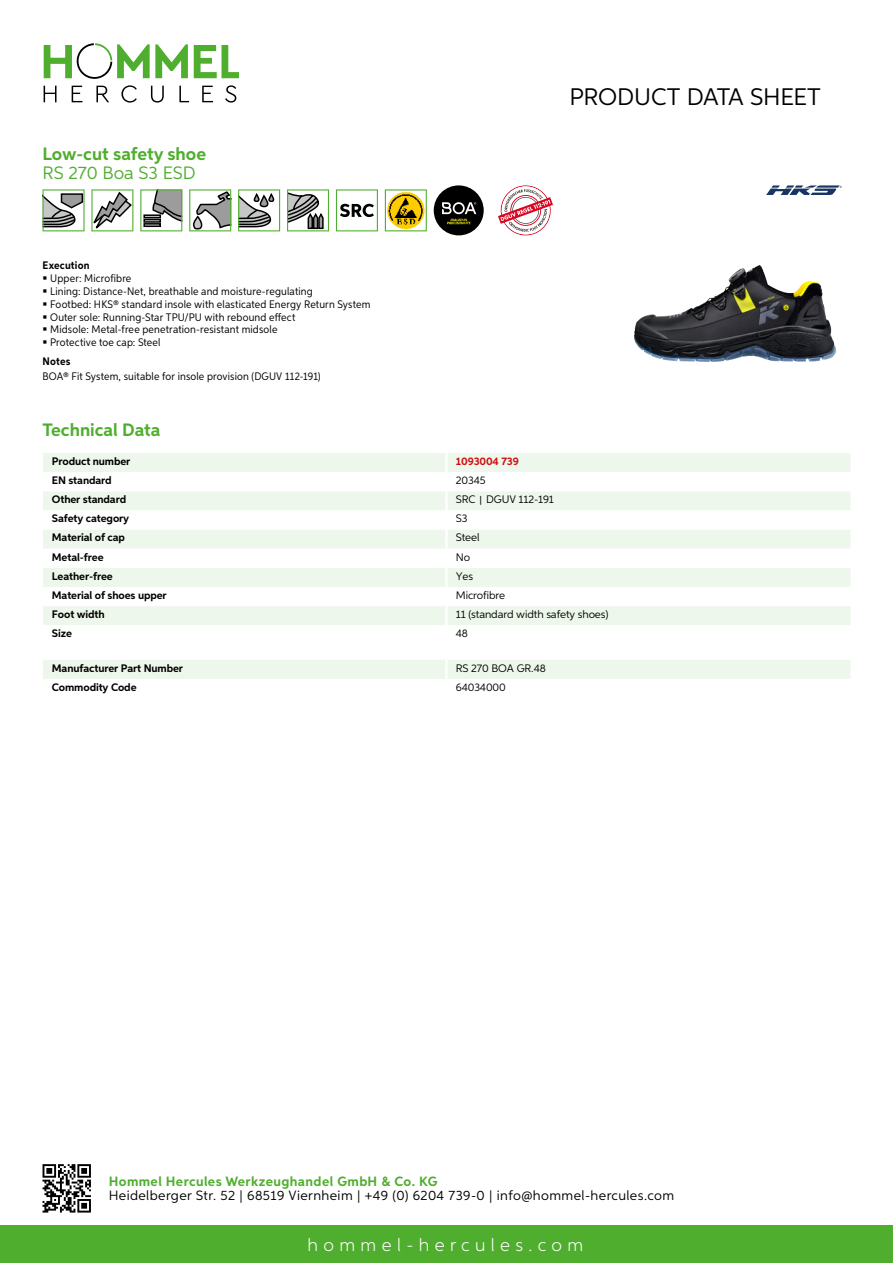
<style>
.page{position:relative;width:893px;height:1263px;background:#fff}
.page>*{position:absolute;margin:0;border:0;box-sizing:border-box;transform-origin:0 0}
.t1{font:24px "Aspira";letter-spacing:-.01em;color:#000}
.t2{font:700 18px "Aspira";color:#50ae2f}
.t3{font:300 18px "Aspira";letter-spacing:.3em;color:#fff}
.t4{font:18px "Aspira";color:#50ae2f}
.t5{font:13.5px "Aspira";letter-spacing:.03em;color:#000}
.t6{font:700 13.5px "Aspira";letter-spacing:.03em;color:#50ae2f}
.t7{font:10.95px/12.8px "Aspira Nar";letter-spacing:.015em;color:#000}
.t8{font:700 10.95px "Aspira";letter-spacing:-.01em;color:#000}
.t9{font:10.95px "Aspira";letter-spacing:-.01em;color:#000}
.t10{font:700 10.95px "Aspira Nar";letter-spacing:.015em;color:#000}
.t11{font:700 10.95px "Aspira";letter-spacing:-.01em;color:#cd1013}
.t12{font:3px "Arial";color:#183562}
.s1{font-family:"Wuerth Global";font-size:10.5px}
</style>
<div class="page">
<div style="left:0;top:1226px;width:893px;height:37px;background:#50ae2f"></div>
<svg style="left:43px;top:1164px;width:48px;height:48px"></svg>
<svg style="left:194px;top:45px;width:45px;height:33px"></svg>
<svg style="left:44px;top:43px;width:144px;height:36px"></svg>
<svg style="left:44px;top:86px;width:13px;height:16px"></svg>
<svg style="left:72px;top:86px;width:10px;height:16px"></svg>
<svg style="left:96px;top:86px;width:13px;height:16px"></svg>
<svg style="left:121px;top:85px;width:16px;height:18px"></svg>
<svg style="left:151px;top:86px;width:13px;height:17px"></svg>
<svg style="left:179px;top:86px;width:10px;height:16px"></svg>
<svg style="left:202px;top:86px;width:11px;height:16px"></svg>
<svg style="left:225px;top:85px;width:11px;height:18px"></svg>
<div style="left:43px;top:453px;width:807px;height:19px;background:#eef7eb"></div>
<svg style="left:43px;top:491px;width:807px;height:134px;fill:#eef7eb"></svg>
<hr style="left:445px;top:453px;width:3px;height:19px;background:#fff">
<hr style="left:445px;top:491px;width:3px;height:19px;background:#fff">
<hr style="left:445px;top:510px;width:3px;height:19px;background:#fff">
<hr style="left:445px;top:529px;width:3px;height:20px;background:#fff">
<hr style="left:445px;top:549px;width:3px;height:19px;background:#fff">
<hr style="left:445px;top:568px;width:3px;height:19px;background:#fff">
<hr style="left:445px;top:587px;width:3px;height:19px;background:#fff">
<hr style="left:445px;top:606px;width:3px;height:19px;background:#fff">
<div style="left:43px;top:660px;width:807px;height:19px;background:#eef7eb"></div>
<svg style="left:43px;top:189px;width:90px;height:42px"></svg>
<svg style="left:140px;top:189px;width:42px;height:42px"></svg>
<svg style="left:189px;top:189px;width:42px;height:42px"></svg>
<svg style="left:238px;top:189px;width:42px;height:42px"></svg>
<svg style="left:287px;top:189px;width:42px;height:42px"></svg>
<svg style="left:336px;top:189px;width:42px;height:42px"></svg>
<svg style="left:385px;top:189px;width:42px;height:42px"></svg>
<div style="left:434px;top:185px;width:50px;height:50px;background:#000;border-radius:50%"></div>
<svg style="left:442px;top:202px;width:34px;height:23px"></svg>
<svg style="left:498px;top:185px;width:55px;height:50px"></svg>
<img style="left:634px;top:266px;width:123px;height:95px">
<svg style="left:766px;top:185px;width:74px;height:10px"></svg>
<h2 class="t2" style="left:43px;top:142px;width:165px">Low-cut safety shoe</h2>
<h2 class="t4" style="left:43px;top:162px;width:152px">RS 270 Boa S3 ESD</h2>
<h1 class="t1" style="left:569px;top:82px;width:253px">Product data sh eet</h1>
<p class="t12" style="left:840px;top:185px;width:4px">®</p>
<p class="t10" style="left:43px;top:259px;width:49px">Execution</p>
<p class="t7" style="left:50px;top:272px;width:322px">Upper: Microfibre<br>Lining: Distance-Net, breathable and moisture-regulating<br>Footbed: HKS® standard insole with elasticated Energy Return System Outer sole: Running-Star TPU/PU with rebound effect<br>Midsole: Metal-free penetration-resistant midsole<br>Protective toe cap: Steel</p>
<p class="t10" style="left:43px;top:355px;width:29px">Notes</p>
<p class="t7" style="left:43px;top:370px;width:280px">BOA® Fit System, suitable for insole provision (DGUV 112-191)</p>
<h2 class="t2" style="left:43px;top:419px;width:120px">Technical Data</h2>
<p class="t8" style="left:52px;top:454px;width:80px">Product number</p>
<p class="t11" style="left:456px;top:454px;width:64px">1093004 739</p>
<p class="t8" style="left:52px;top:474px;width:61px">EN standard</p>
<p class="t9" style="left:456px;top:474px;width:31px">20345</p>
<p class="t8" style="left:52px;top:493px;width:76px">Other standard</p>
<p class="t9" style="left:456px;top:493px;width:100px">SRC <span class="s1">|</span> DGUV 112-191</p>
<p class="t8" style="left:52px;top:512px;width:79px">Safety category</p>
<p class="t9" style="left:456px;top:512px;width:13px">S3</p>
<p class="t8" style="left:52px;top:531px;width:75px">Material of cap</p>
<p class="t9" style="left:456px;top:531px;width:25px">Steel</p>
<p class="t8" style="left:52px;top:550px;width:53px">Metal-free</p>
<p class="t9" style="left:456px;top:550px;width:16px">No</p>
<p class="t8" style="left:52px;top:569px;width:62px">Leather-free</p>
<p class="t9" style="left:456px;top:569px;width:19px">Yes</p>
<p class="t8" style="left:52px;top:588px;width:116px">Material of shoes upper</p>
<p class="t9" style="left:456px;top:588px;width:51px">Microfibre</p>
<p class="t8" style="left:52px;top:607px;width:54px">Foot width</p>
<p class="t9" style="left:456px;top:608px;width:154px">11 (standard width safety shoes)</p>
<p class="t8" style="left:52px;top:627px;width:22px">Size</p>
<p class="t9" style="left:456px;top:627px;width:14px">48</p>
<p class="t8" style="left:52px;top:661px;width:133px">Manufacturer Part Number</p>
<p class="t9" style="left:456px;top:661px;width:92px">RS 270 BOA GR.48</p>
<p class="t8" style="left:52px;top:680px;width:86px">Commodity Code</p>
<p class="t9" style="left:456px;top:680px;width:52px">64034000</p>
<p class="t6" style="left:109px;top:1172px;width:330px">Hommel Hercules Werkzeughandel GmbH &amp; Co. KG</p>
<p class="t5" style="left:109px;top:1187px;width:567px">Heidelberger Str. 52 | 68519 Viernheim | +49 (0) 6204 739-0 | info@hommel-hercules.com</p>
<h2 class="t3" style="left:307px;top:1234px;width:277px">hommel-hercules.com</h2>
</div>
